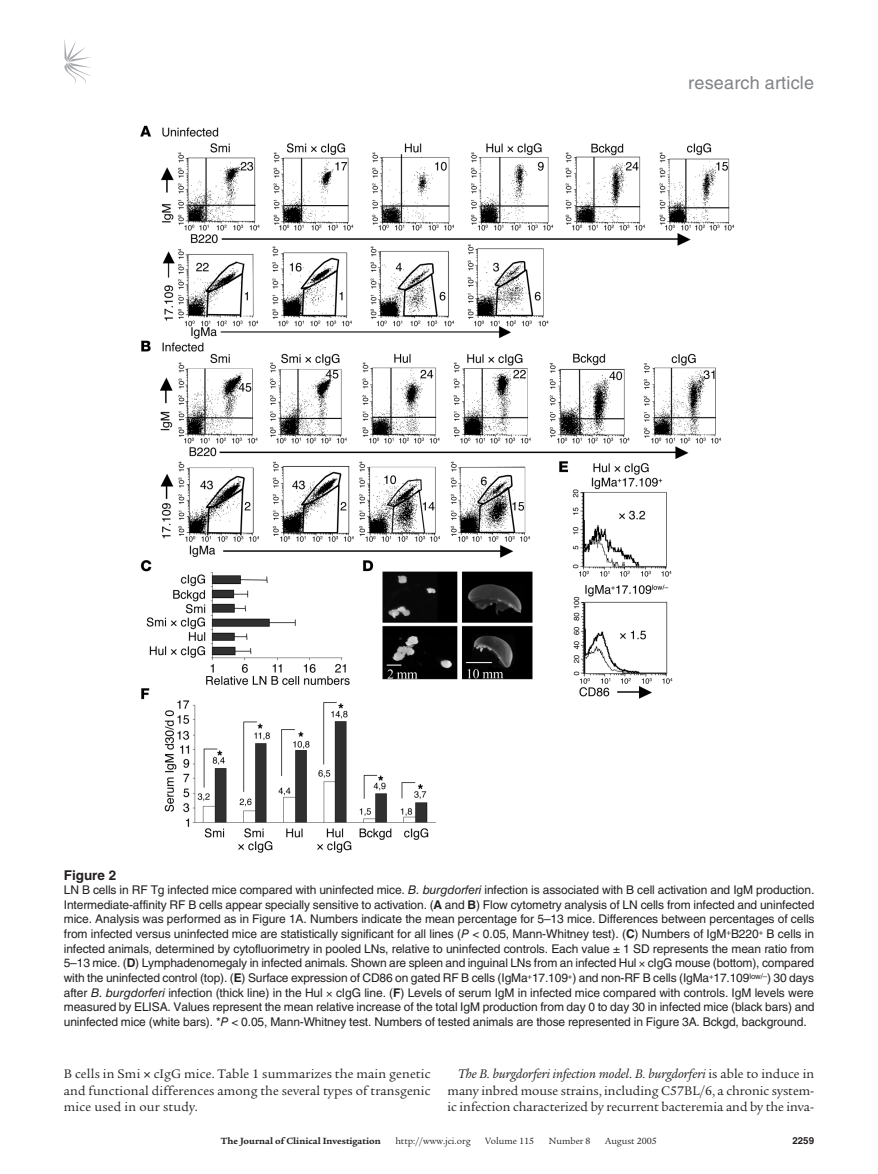
<style>
.page{position:relative;width:878px;height:1174px;background:#fff}
.page>*{position:absolute;margin:0;border:0;box-sizing:border-box;transform-origin:0 0}
.t1{font:18px "Helvetica LT Std";letter-spacing:.01em;color:#808285}
.t2{font:13.5px/16.5px "Legacy Serif Std";color:#231f20;text-align:justify}
.t3{font:700 13.5px "Helvetica LT Std";color:#231f20}
.t4{font:12px/14.5px "Helvetica LT Std";letter-spacing:-.01em;color:#231f20;text-align:justify}
.t5{font:9.75px "Legacy Serif Std";color:#231f20}
.t6{font:700 9.75px "Legacy Serif Std";color:#231f20}
.t7{font:700 9.75px "Helvetica LT Std";color:#231f20}
.s1{font-style:italic}
.s2{font-weight:700}
</style>
<div class="page">
<svg style="left:64px;top:39px;width:27px;height:45px"></svg>
<img style="left:140px;top:125px;width:595px;height:728px">
<h1 class="t1" style="left:688px;top:72px;width:127px">research article</h1>
<p class="t3" style="left:64px;top:866px;width:54px">Figure 2</p>
<p class="t4" style="left:64px;top:882px;width:752px">LN B cells in RF Tg infected mice compared with uninfected mice. <span class="s1">B. burgdorferi</span> infection is associated with B cell activation and IgM production.<br>Intermediate-affinity RF B cells appear specially sensitive to activation. (<span class="s2">A</span> and <span class="s2">B</span>) Flow cytometry analysis of LN cells from infected and uninfected mice. Analysis was performed as in Figure 1A. Numbers indicate the mean percentage for 5–13 mice. Differences between percentages of cells from infected versus uninfected mice are statistically significant for all lines (<span class="s1">P</span> &lt; 0.05, Mann-Whitney test). (<span class="s2">C</span>) Numbers of IgM<sup>+</sup>B220<sup>+</sup> B cells in infected animals, determined by cytofluorimetry in pooled LNs, relative to uninfected controls. Each value ± 1 SD represents the mean ratio from 5–13 mice. (<span class="s2">D</span>) Lymphadenomegaly in infected animals. Shown are spleen and inguinal LNs from an infected Hul cIgG mouse (bottom), compared with the uninfected control (top). (<span class="s2">E</span>) Surface expression of CD86 on gated RF B cells (IgMa<sup>+</sup>17.109<sup>+</sup>) and non-RF B cells (IgMa<sup>+</sup>17.109<sup>low/–</sup>) 30 days after <span class="s1">B. burgdorferi</span> infection (thick line) in the Hul cIgG line. (<span class="s2">F</span>) Levels of serum IgM in infected mice compared with controls. IgM levels were measured by ELISA. Values represent the mean relative increase of the total IgM production from day 0 to day 30 in infected mice (black bars) and uninfected mice (white bars). *<span class="s1">P</span> &lt; 0.05, Mann-Whitney test. Numbers of tested animals are those represented in Figure 3A. Bckgd, background.</p>
<p class="t2" style="left:64px;top:1065px;width:368px">B cells in Smi cIgG mice. Table 1 summarizes the main genetic and functional differences among the several types of transgenic mice used in our study.</p>
<p class="t2" style="left:447px;top:1065px;width:368px;text-indent:11px"><span class="s1">The B. burgdorferi infection model</span>. <span class="s1">B. burgdorferi</span> is able to induce in many inbred mouse strains, including C57BL/6, a chronic system&shy;ic infection characterized by recurrent bacteremia and by the inva-</p>
<p class="t6" style="left:221px;top:1135px;width:161px">The Journal of Clinical Investigation</p>
<p class="t5" style="left:395px;top:1135px;width:77px">http://www.jci.org</p>
<p class="t5" style="left:485px;top:1135px;width:50px">Volume 115</p>
<p class="t5" style="left:549px;top:1135px;width:43px">Number 8</p>
<p class="t5" style="left:605px;top:1135px;width:53px">August 2005</p>
<p class="t7" style="left:792px;top:1134px;width:23px">2259</p>
</div>
